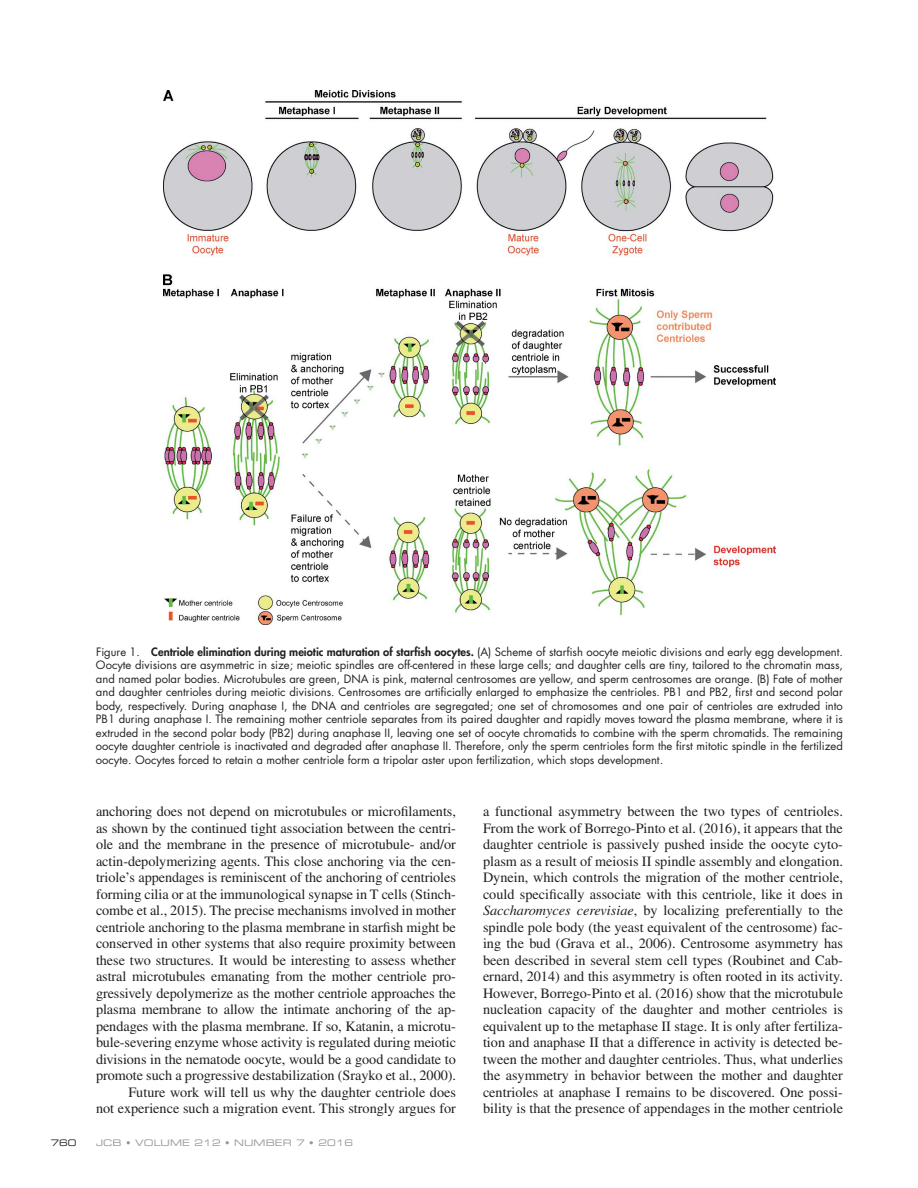
<style>
.page{position:relative;width:918px;height:1188px;background:#fff}
.page>*{position:absolute;margin:0;border:0;box-sizing:border-box;transform-origin:0 0}
.t1{font:14.25px/16.5px "Times LT Std";letter-spacing:-.005em;color:#231f20;text-align:right}
.t2{font:11.25px/13.5px "Futura Std";color:#231f20;text-align:justify}
.t3{font:9px "Eurostile LT Std Ex 2";letter-spacing:.01em;color:#949698}
.t4{font:9px "Eurostile LT Std Ex 2";color:#231f20}
.s1{font-weight:800}
.s2{font-style:italic}
</style>
<div class="page">
<img style="left:164px;top:90px;width:611px;height:534px">
<p class="t2" style="left:96px;top:645px;width:749px">Figure 1. <span class="s1">Centriole elimination during meiotic maturation of starfish oocytes.</span> (A) Scheme of starfish oocyte meiotic divisions and early egg development.<br>Oocyte divisions are asymmetric in size; meiotic spindles are off-centered in these large cells; and daughter cells are tiny, tailored to the chromatin mass, and named polar bodies. Microtubules are green, DNA is pink, maternal centrosomes are yellow, and sperm centrosomes are orange. (B) Fate of mother and daughter centrioles during meiotic divisions. Centrosomes are artificially enlarged to emphasize the centrioles. PB1 and PB2, first and second polar body, respectively. During anaphase I, the DNA and centrioles are segregated; one set of chromosomes and one pair of centrioles are extruded into PB1 during anaphase I. The remaining mother centriole separates from its paired daughter and rapidly moves toward the plasma membrane, where it is extruded in the second polar body (PB2) during anaphase II, leaving one set of oocyte chromatids to combine with the sperm chromatids. The remaining oocyte daughter centriole is inactivated and degraded after anaphase II. Therefore, only the sperm centrioles form the first mitotic spindle in the fertilized oocyte. Oocytes forced to retain a mother centriole form a tripolar aster upon fertilization, which stops development.</p>
<p class="t1" style="left:96px;top:803px;width:362px">anchoring does not depend on microtubules or microfilaments, as shown by the continued tight association between the centri&shy;ole and the membrane in the presence of microtubule- and/or actin-depolymerizing agents. This close anchoring via the cen&shy;triole’s appendages is reminiscent of the anchoring of centrioles forming cilia or at the immunological synapse in T cells (Stinch&shy;combe et al., 2015). The precise mechanisms involved in mother centriole anchoring to the plasma membrane in starfish might be conserved in other systems that also require proximity between these two structures. It would be interesting to assess whether astral microtubules emanating from the mother centriole pro&shy;gressively depolymerize as the mother centriole approaches the plasma membrane to allow the intimate anchoring of the ap&shy;pendages with the plasma membrane. If so, Katanin, a microtu&shy;bule-severing enzyme whose activity is regulated during meiotic divisions in the nematode oocyte, would be a good candidate to promote such a progressive destabilization (Srayko et al., 2000).<br>Future work will tell us why the daughter centriole does<br>not experience such a migration event. This strongly argues for</p>
<p class="t1" style="left:483px;top:803px;width:362px;text-align:justify">a functional asymmetry between the two types of centrioles.<br>From the work of Borrego-Pinto et al. (2016), it appears that the daughter centriole is passively pushed inside the oocyte cyto&shy;plasm as a result of meiosis II spindle assembly and elongation.<br>Dynein, which controls the migration of the mother centriole, could specifically associate with this centriole, like it does in <span class="s2">Saccharomyces cerevisiae</span>, by localizing preferentially to the spindle pole body (the yeast equivalent of the centrosome) fac&shy;ing the bud (Grava et al., 2006). Centrosome asymmetry has been described in several stem cell types (Roubinet and Cab&shy;ernard, 2014) and this asymmetry is often rooted in its activity.<br>However, Borrego-Pinto et al. (2016) show that the microtubule nucleation capacity of the daughter and mother centrioles is equivalent up to the metaphase II stage. It is only after fertiliza&shy;tion and anaphase II that a difference in activity is detected be&shy;tween the mother and daughter centrioles. Thus, what underlies the asymmetry in behavior between the mother and daughter centrioles at anaphase I remains to be discovered. One possi&shy;bility is that the presence of appendages in the mother centriole</p>
<p class="t4" style="left:50px;top:1136px;width:28px">760</p>
<p class="t3" style="left:96px;top:1136px;width:259px">JCB • VOLUME 212 • NUMBER 7 • 2016</p>
</div>
